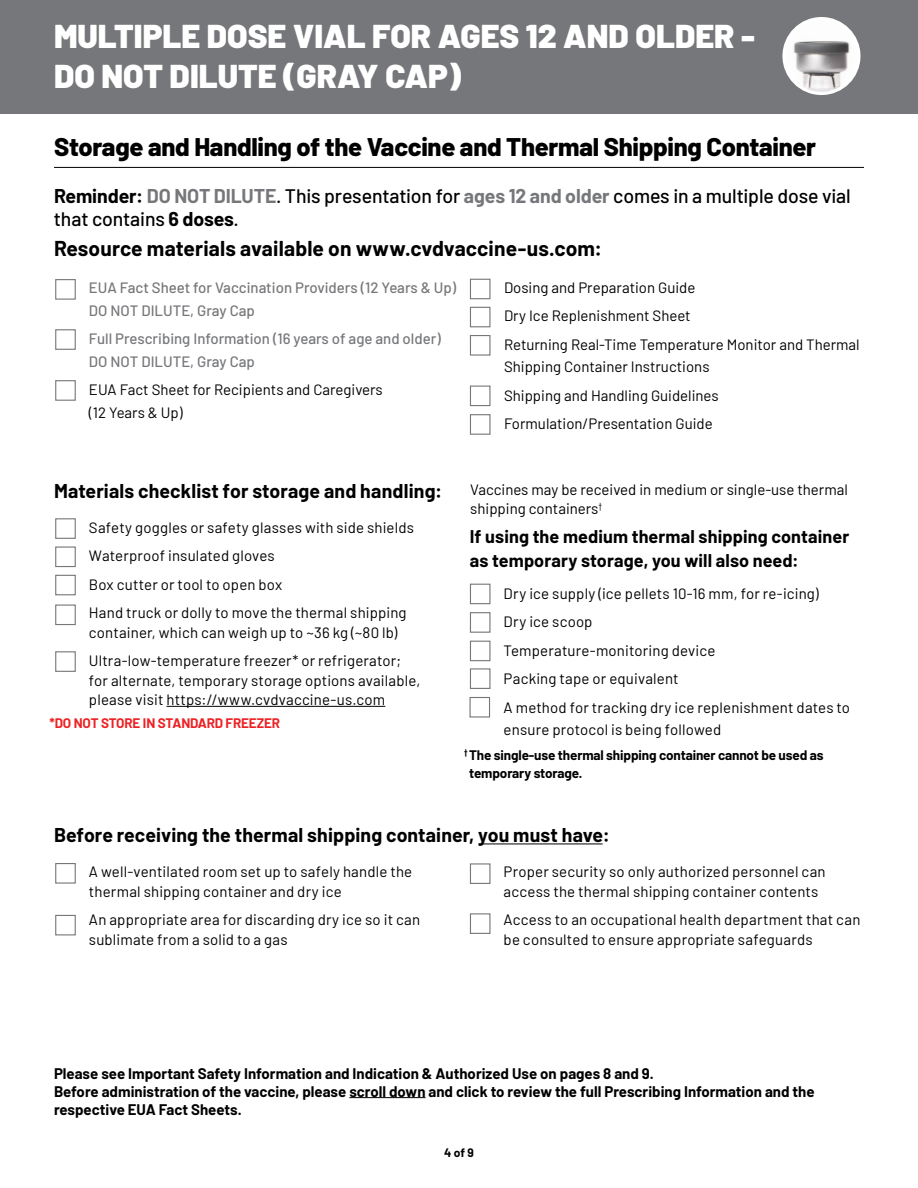
<style>
.page{position:relative;width:918px;height:1188px;background:#fff}
.page>*{position:absolute;margin:0;border:0;box-sizing:border-box;transform-origin:0 0}
.t1{font:900 33px/40.5px "Barlow";color:#fff}
.t2{font:800 25.5px "Barlow";letter-spacing:-.01em;color:#000}
.t3{font:700 21px "Barlow";letter-spacing:.005em;color:#000}
.t4{font:500 19.5px/23.2px "Barlow";letter-spacing:-.01em;color:#000}
.t5{font:700 19.5px "Barlow";letter-spacing:.005em;color:#000}
.t6{font:700 18px/24px "Barlow";letter-spacing:.005em;color:#000}
.t7{font:15px/28.5px "Barlow";letter-spacing:.01em;color:#000}
.t8{font:700 15px/18px "Barlow";color:#000}
.t9{font:500 15px/22.5px "Barlow";color:#76777a}
.t10{font:700 13.5px/18px "Barlow";letter-spacing:-.01em;color:#000}
.t11{font:700 13.5px "Barlow";letter-spacing:-.01em;color:#ed2124}
.t12{font:700 12px "Barlow";color:#000}
.s1{font-weight:700}
.s2{font-weight:700;color:#76777a}
</style>
<div class="page">
<div style="left:0;top:0;width:918px;height:113px;background:#76777a"></div>
<hr style="left:54px;top:167px;width:810px;height:1px;background:#000">
<hr style="left:478px;top:843px;width:125px;height:1px;background:#000">
<div style="left:55px;top:863px;width:21px;height:21px;background:#fff;border:1px solid #76777a"></div>
<div style="left:55px;top:915px;width:21px;height:20px;background:#fff;border:1px solid #76777a"></div>
<div style="left:470px;top:863px;width:21px;height:21px;background:#fff;border:1px solid #76777a"></div>
<div style="left:470px;top:913px;width:21px;height:21px;background:#fff;border:1px solid #76777a"></div>
<hr style="left:166px;top:706px;width:219px;height:1px;background:#000">
<div style="left:55px;top:518px;width:21px;height:21px;background:#fff;border:1px solid #76777a"></div>
<div style="left:55px;top:547px;width:21px;height:20px;background:#fff;border:1px solid #76777a"></div>
<div style="left:55px;top:575px;width:21px;height:20px;background:#fff;border:1px solid #76777a"></div>
<div style="left:55px;top:605px;width:21px;height:20px;background:#fff;border:1px solid #76777a"></div>
<div style="left:55px;top:651px;width:21px;height:21px;background:#fff;border:1px solid #76777a"></div>
<div style="left:470px;top:584px;width:21px;height:20px;background:#fff;border:1px solid #76777a"></div>
<div style="left:470px;top:612px;width:21px;height:21px;background:#fff;border:1px solid #76777a"></div>
<div style="left:470px;top:641px;width:21px;height:20px;background:#fff;border:1px solid #76777a"></div>
<div style="left:470px;top:668px;width:21px;height:21px;background:#fff;border:1px solid #76777a"></div>
<div style="left:55px;top:279px;width:21px;height:21px;background:#fff;border:1px solid #76777a"></div>
<div style="left:55px;top:329px;width:21px;height:21px;background:#fff;border:1px solid #76777a"></div>
<div style="left:55px;top:380px;width:21px;height:21px;background:#fff;border:1px solid #76777a"></div>
<div style="left:470px;top:335px;width:21px;height:21px;background:#fff;border:1px solid #76777a"></div>
<div style="left:470px;top:386px;width:21px;height:20px;background:#fff;border:1px solid #76777a"></div>
<div style="left:470px;top:279px;width:21px;height:20px;background:#fff;border:1px solid #76777a"></div>
<div style="left:470px;top:307px;width:21px;height:20px;background:#fff;border:1px solid #76777a"></div>
<div style="left:470px;top:414px;width:21px;height:21px;background:#fff;border:1px solid #76777a"></div>
<div style="left:470px;top:697px;width:20px;height:21px;background:#fff;border:1px solid #76777a"></div>
<img style="left:784px;top:19px;width:75px;height:74px;border-radius:37px">
<div style="left:782px;top:17px;width:79px;height:78px;border:3px solid #fff;border-radius:50%"></div>
<hr style="left:349px;top:1097px;width:77px;height:1px;background:#000">
<h1 class="t1" style="left:54px;top:13px;width:702px">MULTIPLE DOSE VIAL FOR AGES 12 AND OLDER -<br>DO NOT DILUTE (GRAY CAP)</h1>
<h2 class="t2" style="left:54px;top:128px;width:764px">Storage and Handling of the Vaccine and Thermal Shipping Container</h2>
<h3 class="t4" style="left:54px;top:183px;width:798px"><span class="s1">Reminder:</span> <span class="s2">DO NOT DILUTE</span>. This presentation for <span class="s2">ages 12 and older</span> comes in a multiple dose vial that contains <span class="s1">6 doses</span>.</h3>
<h3 class="t3" style="left:54px;top:233px;width:550px">Resource materials available on www.cvdvaccine-us.com:</h3>
<p class="t9" style="left:89px;top:275px;width:369px">EUA Fact Sheet for Vaccination Providers (12 Years &amp; Up)<br>DO NOT DILUTE, Gray Cap</p>
<p class="t9" style="left:89px;top:326px;width:353px">Full Prescribing Information (16 years of age and older)<br>DO NOT DILUTE, Gray Cap</p>
<p class="t7" style="left:89px;top:377px;width:295px;line-height:22.5px">EUA Fact Sheet for Recipients and Caregivers (12 Years &amp; Up)</p>
<p class="t7" style="left:504px;top:272px;width:357px">Dosing and Preparation Guide<br>Dry Ice Replenishment Sheet<br>Returning Real-Time Temperature Monitor and Thermal</p>
<p class="t7" style="left:504px;top:351px;width:216px">Shipping Container Instructions<br>Shipping and Handling Guidelines<br>Formulation/Presentation Guide</p>
<h3 class="t5" style="left:54px;top:476px;width:390px">Materials checklist for storage and handling:</h3>
<p class="t7" style="left:89px;top:512px;width:327px">Safety goggles or safety glasses with side shields Waterproof insulated gloves<br>Box cutter or tool to open box<br>Hand truck or dolly to move the thermal shipping</p>
<p class="t7" style="left:89px;top:617px;width:314px">container, which can weigh up to ~36 kg (~80 lb)<br>Ultra-low-temperature freezer* or refrigerator;</p>
<p class="t7" style="left:89px;top:669px;width:333px;line-height:19.5px">for alternate, temporary storage options available, please visit https://www.cvdvaccine-us.com</p>
<p class="t11" style="left:49px;top:714px;width:232px">*DO NOT STORE IN STANDARD FREEZER</p>
<p class="t7" style="left:470px;top:479px;width:379px;line-height:19.5px">Vaccines may be received in medium or single-use thermal shipping containers<sup>†</sup></p>
<p class="t6" style="left:470px;top:523px;width:381px">If using the medium thermal shipping container as temporary storage, you will also need:</p>
<p class="t7" style="left:504px;top:578px;width:348px">Dry ice supply (ice pellets 10-16 mm, for re-icing)<br>Dry ice scoop<br>Temperature-monitoring device<br>Packing tape or equivalent<br>A method for tracking dry ice replenishment dates to</p>
<p class="t7" style="left:504px;top:714px;width:219px">ensure protocol is being followed</p>
<p class="t10" style="left:469px;top:745px;width:356px;text-indent:-5px"><sup>†</sup> The single-use thermal shipping container cannot be used as temporary storage.</p>
<h3 class="t5" style="left:54px;top:821px;width:557px">Before receiving the thermal shipping container, you must have:</h3>
<p class="t7" style="left:89px;top:861px;width:325px;line-height:19.5px">A well-ventilated room set up to safely handle the thermal shipping container and dry ice</p>
<p class="t7" style="left:89px;top:909px;width:333px;line-height:19.5px">An appropriate area for discarding dry ice so it can sublimate from a solid to a gas</p>
<p class="t7" style="left:504px;top:861px;width:324px;line-height:19.5px">Proper security so only authorized personnel can access the thermal shipping container contents</p>
<p class="t7" style="left:504px;top:909px;width:358px;line-height:19.5px">Access to an occupational health department that can be consulted to ensure appropriate safeguards</p>
<p class="t8" style="left:54px;top:1063px;width:762px">Please see Important Safety Information and Indication &amp; Authorized Use on pages 8 and 9.<br>Before administration of the vaccine, please scroll down and click to review the full Prescribing Information and the respective EUA Fact Sheets.</p>
<p class="t12" style="left:444px;top:1144px;width:31px">4 of 9</p>
</div>
